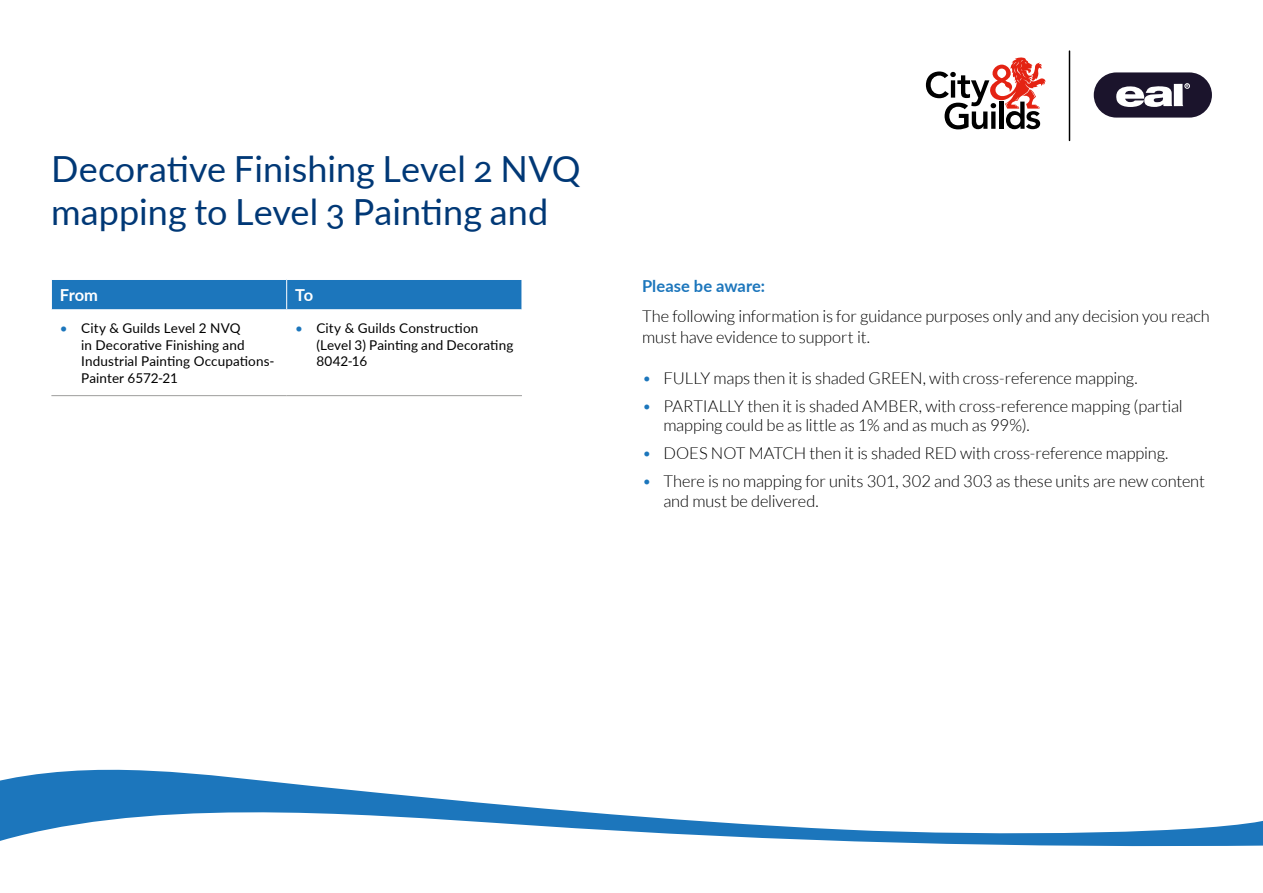
<style>
.page{position:relative;width:1263px;height:893px;background:#fff}
.page>*{position:absolute;margin:0;border:0;box-sizing:border-box;transform-origin:0 0}
.t1{font:36px/43.2px "Lato";color:#003876}
.t2{font:300 16.5px/19.5px "Lato";letter-spacing:-.01em;color:#000}
.t3{font:700 16.5px "Lato";letter-spacing:.005em;color:#1c76bc}
.t4{font:700 16.5px "Lato";letter-spacing:-.02em;color:#fff}
.t5{font:13.5px/16.5px "Lato";letter-spacing:.01em;color:#000}
.t6{font:900 3.6px "Avenir";color:#fff}
.s1{color:#1c76bc}
</style>
<div class="page">
<svg style="left:0;top:769px;width:1263px;height:78px"></svg>
<div style="left:1094px;top:72px;width:118px;height:46px;background:#1b142c;border-radius:23px"></div>
<svg style="left:1116px;top:84px;width:74px;height:23px"></svg>
<hr style="left:1069px;top:50px;width:1px;height:91px;background:#000">
<svg style="left:926px;top:57px;width:120px;height:72px"></svg>
<hr style="left:51px;top:395px;width:236px;height:1px;background:#9d9d9c">
<hr style="left:287px;top:395px;width:235px;height:1px;background:#9d9d9c">
<div style="left:51px;top:279px;width:471px;height:30px;background:#1c76bc"></div>
<hr style="left:287px;top:279px;width:235px;height:1px;background:#fff">
<h1 class="t1" style="left:51px;top:146px;width:531px">Decorative Finishing Level 2 NVQ mapping to Level 3 Painting and</h1>
<p class="t4" style="left:60px;top:283px;width:40px">From</p>
<p class="t4" style="left:295px;top:283px;width:19px">To</p>
<p class="t5" style="left:81px;top:320px;width:195px;text-indent:-21px"><span class="s1">•</span> City &amp; Guilds Level 2 NVQ<br>in Decorative Finishing and<br>Industrial Painting Occupations-<br>Painter 6572-21</p>
<p class="t5" style="left:316px;top:320px;width:198px;text-indent:-21px"><span class="s1">•</span> City &amp; Guilds Construction (Level 3) Painting and Decorating<br>8042-16</p>
<p class="t6" style="left:1186px;top:83px;width:4px">R</p>
<p class="t3" style="left:642px;top:274px;width:125px">Please be aware:</p>
<p class="t2" style="left:642px;top:306px;width:569px;line-height:21px">The following information is for guidance purposes only and any decision you reach must have evidence to support it.</p>
<p class="t2" style="left:642px;top:368px;width:497px"><span class="s1">•</span> FULLY maps then it is shaded GREEN, with cross-reference mapping.</p>
<p class="t2" style="left:663px;top:396px;width:521px;text-indent:-21px"><span class="s1">•</span> PARTIALLY then it is shaded AMBER, with cross-reference mapping (partial mapping could be as little as 1% and as much as 99%).</p>
<p class="t2" style="left:642px;top:444px;width:528px"><span class="s1">•</span> DOES NOT MATCH then it is shaded RED with cross-reference mapping.</p>
<p class="t2" style="left:663px;top:472px;width:543px;text-indent:-21px"><span class="s1">•</span> There is no mapping for units 301, 302 and 303 as these units are new content and must be delivered.</p>
</div>
